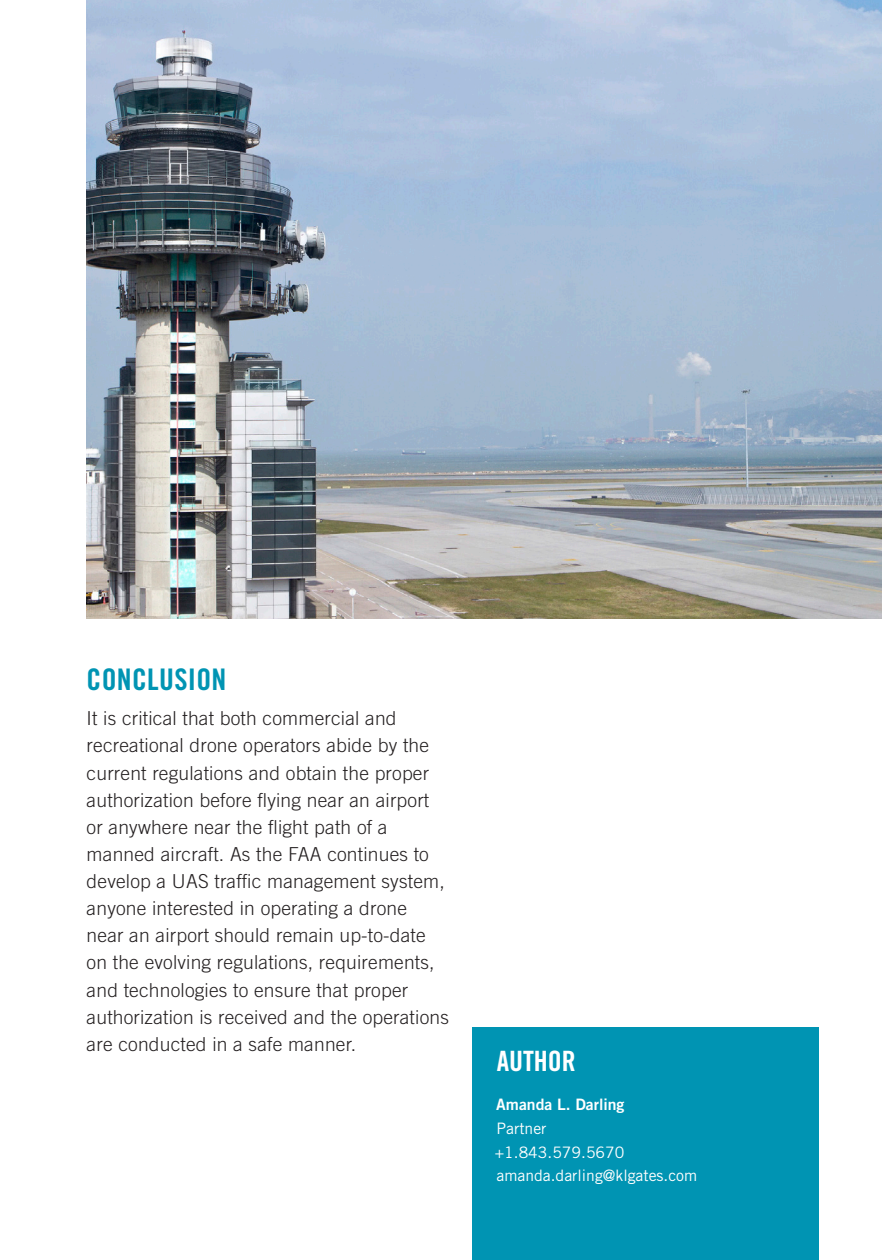
<style>
.page{position:relative;width:882px;height:1260px;background:#fff}
.page>*{position:absolute;margin:0;border:0;box-sizing:border-box;transform-origin:0 0}
.Headline_Subheads{font:29.75px "Trade Gothic LT Std Bd Cn 20";letter-spacing:.01em;color:#0094b3}
.Authors_Title{font:28px "Trade Gothic LT Std Bd Cn 20";color:#fff}
.Main_Content{font:300 19.25px/27.1px "Trade Gothic LT Std";letter-spacing:.01em;color:#231f20}
.Details{font:15.75px/23.6px "Trade Gothic LT Std";color:#fff}
.s1{font-family:"Trade Gothic LT Std Bd 2"}
</style>
<div class="page">
<img style="left:87px;top:0;width:795px;height:619px">
<div style="left:472px;top:1027px;width:347px;height:233px;background:#0094b3"></div>
<p class="Headline_Subheads" style="left:87px;top:662px;width:141px">CONCLUSION</p>
<p class="Main_Content" style="left:87px;top:705px;width:364px">It is critical that both commercial and recreational drone operators abide by the current regulations and obtain the proper authorization before flying near an airport or anywhere near the flight path of a manned aircraft. As the FAA continues to develop a UAS traffic management system, anyone interested in operating a drone<br>near an airport should remain up-to-date on the evolving regulations, requirements, and technologies to ensure that proper authorization is received and the operations are conducted in a safe manner.</p>
<p class="Authors_Title" style="left:497px;top:1044px;width:81px">AUTHOR</p>
<p class="Details" style="left:495px;top:1093px;width:204px"><span class="s1">Amanda L. Darling<br></span>Partner<br>+1.843.579.5670 amanda.darling@klgates.com</p>
</div>
